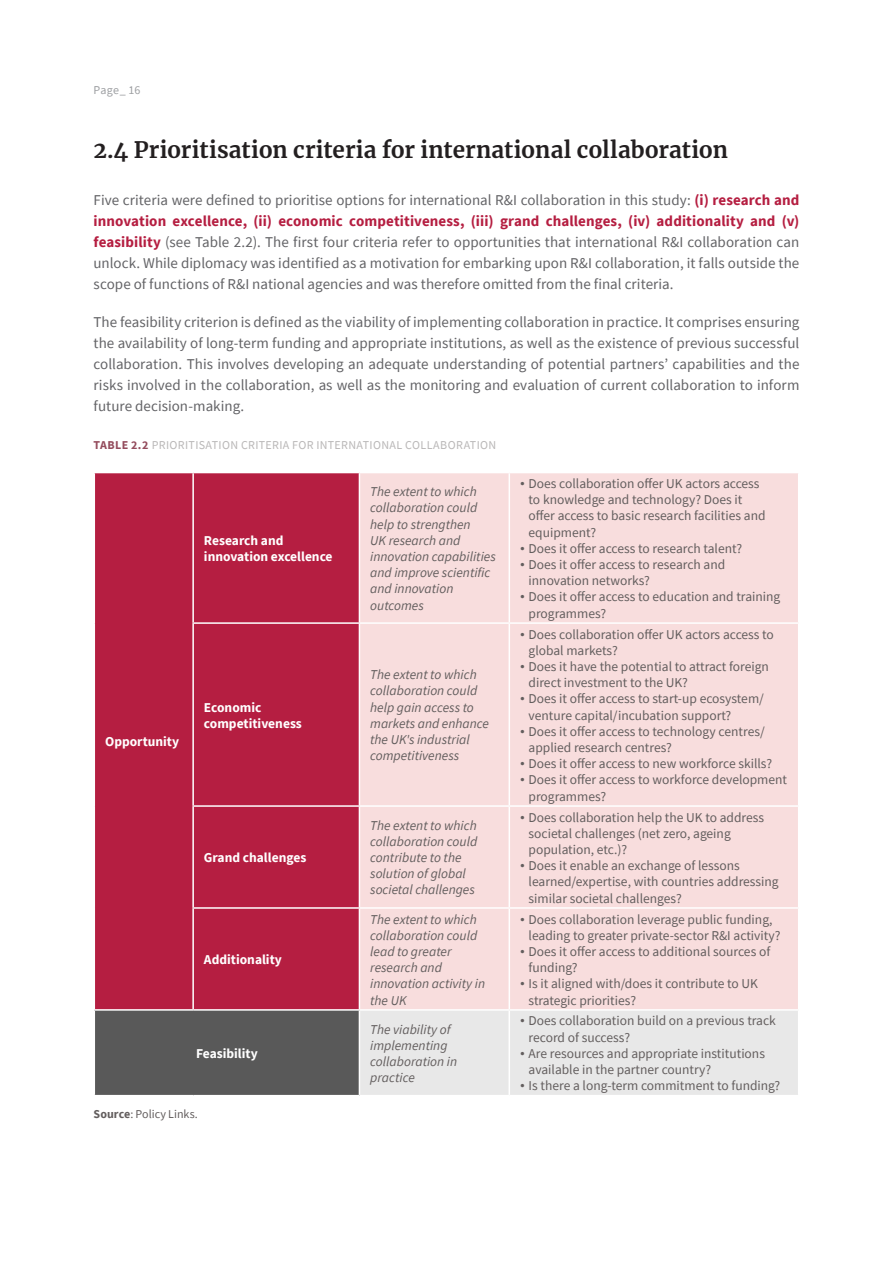
<style>
.page{position:relative;width:893px;height:1263px;background:#fff}
.page>*{position:absolute;margin:0;border:0;box-sizing:border-box;transform-origin:0 0}
.Standfirst{font:700 22.5px "Merriweather";color:#231f20}
.Standfirst-2{font:15px/21px "Source Sans Pro";color:#636366;text-align:justify}
.t1{font:13.5px/16.2px "Source Sans Pro";color:#635e5e}
.t2{font:italic 13.5px/16.2px "Source Sans Pro";color:#635e5e}
.t3{font:700 13.5px/16.2px "Source Sans Pro";color:#fff}
.Emphasis{font:12px "Source Sans Pro";letter-spacing:.03em;color:#b9b7b7}
.t4{font:12px "Source Sans Pro";color:#635e5e}
.t5{font:12px "Source Sans Pro";letter-spacing:.02em;color:#9d9fa2}
.s1{font-weight:700;color:#b51e41}
.s2{font-weight:700;color:#944c5d}
.s3{font-weight:700}
.s4{font-family:"Times New Roman"}
</style>
<div class="page">
<div style="left:95px;top:473px;width:264px;height:536px;background:#b51e41"></div>
<div style="left:360px;top:473px;width:438px;height:536px;background:#f8dddd"></div>
<div style="left:94px;top:1010px;width:265px;height:86px;background:#595959"></div>
<div style="left:360px;top:1011px;width:438px;height:84px;background:#e8e8e8"></div>
<hr style="left:192px;top:622px;width:167px;height:2px;background:#fff">
<hr style="left:359px;top:622px;width:150px;height:2px;background:#fff">
<hr style="left:509px;top:622px;width:290px;height:2px;background:#fff">
<hr style="left:192px;top:805px;width:167px;height:2px;background:#fff">
<hr style="left:359px;top:805px;width:150px;height:2px;background:#fff">
<hr style="left:509px;top:805px;width:290px;height:2px;background:#fff">
<hr style="left:192px;top:907px;width:167px;height:2px;background:#fff">
<hr style="left:359px;top:907px;width:150px;height:2px;background:#fff">
<hr style="left:509px;top:907px;width:290px;height:2px;background:#fff">
<hr style="left:94px;top:1009px;width:99px;height:2px;background:#fff">
<hr style="left:193px;top:1009px;width:166px;height:2px;background:#fff">
<hr style="left:94px;top:1095px;width:99px;height:1px;background:#fff">
<hr style="left:193px;top:1095px;width:166px;height:1px;background:#fff">
<hr style="left:94px;top:1011px;width:1px;height:84px;background:#fff">
<hr style="left:192px;top:473px;width:2px;height:149px;background:#fff">
<hr style="left:509px;top:473px;width:1px;height:149px;background:#fff">
<hr style="left:192px;top:624px;width:2px;height:181px;background:#fff">
<hr style="left:509px;top:624px;width:1px;height:181px;background:#fff">
<hr style="left:192px;top:807px;width:2px;height:100px;background:#fff">
<hr style="left:509px;top:807px;width:1px;height:100px;background:#fff">
<hr style="left:192px;top:909px;width:2px;height:100px;background:#fff">
<hr style="left:509px;top:909px;width:1px;height:100px;background:#fff">
<hr style="left:509px;top:1011px;width:1px;height:84px;background:#fff">
<p class="t5" style="left:94px;top:82px;width:48px">Page_ 16</p>
<p class="Standfirst" style="left:94px;top:134px;width:636px">2.4 Prioritisation criteria for international collaboration</p>
<p class="Standfirst-2" style="left:94px;top:189px;width:707px">Five criteria were defined to prioritise options for international R&amp;I collaboration in this study: <span class="s1">(i) research and innovation excellence, (ii) economic competitiveness, (iii) grand challenges, (iv) additionality and (v) feasibility</span> (see Table 2.2). The first four criteria refer to opportunities that international R&amp;I collaboration can unlock. While diplomacy was identified as a motivation for embarking upon R&amp;I collaboration, it falls outside the scope of functions of R&amp;I national agencies and was therefore omitted from the final criteria.</p>
<p class="Standfirst-2" style="left:94px;top:311px;width:707px">The feasibility criterion is defined as the viability of implementing collaboration in practice. It comprises ensuring the availability of long-term funding and appropriate institutions, as well as the existence of previous successful collaboration. This involves developing an adequate understanding of potential partners’ capabilities and the risks involved in the collaboration, as well as the monitoring and evaluation of current collaboration to inform future decision-making.</p>
<p class="Emphasis" style="left:94px;top:437px;width:404px"><span class="s2">TABLE 2.2</span> PRIORITISATION CRITERIA FOR INTERNATIONAL COLLABORATION</p>
<p class="t3" style="left:204px;top:532px;width:130px">Research and innovation excellence</p>
<p class="t3" style="left:105px;top:733px;width:76px">Opportunity</p>
<p class="t3" style="left:204px;top:699px;width:99px">Economic competitiveness</p>
<p class="t3" style="left:204px;top:849px;width:104px">Grand challenges</p>
<p class="t3" style="left:204px;top:951px;width:79px">Additionality</p>
<p class="t3" style="left:196px;top:1045px;width:63px">Feasibility</p>
<p class="t4" style="left:94px;top:1106px;width:106px"><span class="s3">Source</span>: Policy Links.</p>
<p class="t2" style="left:370px;top:483px;width:127px">The extent to which collaboration could help to strengthen<br>UK research and innovation capabilities and improve scientific and innovation outcomes</p>
<p class="t1" style="left:529px;top:475px;width:238px;text-indent:-9px"><span class="s4">•</span> Does collaboration offer UK actors access to knowledge and technology? Does it offer access to basic research facilities and equipment?</p>
<p class="t1" style="left:520px;top:540px;width:223px"><span class="s4">•</span> Does it offer access to research talent?</p>
<p class="t1" style="left:529px;top:556px;width:198px;text-indent:-9px"><span class="s4">•</span> Does it offer access to research and innovation networks?</p>
<p class="t1" style="left:529px;top:589px;width:253px;text-indent:-9px"><span class="s4">•</span> Does it offer access to education and training programmes?</p>
<p class="t2" style="left:370px;top:666px;width:120px">The extent to which collaboration could help gain access to markets and enhance the UK's industrial competitiveness</p>
<p class="t1" style="left:529px;top:626px;width:247px;text-indent:-9px"><span class="s4">•</span> Does collaboration offer UK actors access to global markets?</p>
<p class="t1" style="left:529px;top:658px;width:242px;text-indent:-9px"><span class="s4">•</span> Does it have the potential to attract foreign direct investment to the UK?</p>
<p class="t1" style="left:529px;top:691px;width:237px;text-indent:-9px"><span class="s4">•</span> Does it offer access to start-up ecosystem/ venture capital/incubation support?</p>
<p class="t1" style="left:529px;top:723px;width:238px;text-indent:-9px"><span class="s4">•</span> Does it offer access to technology centres/ applied research centres?</p>
<p class="t1" style="left:520px;top:755px;width:254px"><span class="s4">•</span> Does it offer access to new workforce skills?</p>
<p class="t1" style="left:529px;top:772px;width:260px;text-indent:-9px"><span class="s4">•</span> Does it offer access to workforce development programmes?</p>
<p class="t2" style="left:370px;top:817px;width:109px">The extent to which collaboration could contribute to the solution of global societal challenges</p>
<p class="t1" style="left:529px;top:809px;width:237px;text-indent:-9px"><span class="s4">•</span> Does collaboration help the UK to address societal challenges (net zero, ageing population, etc.)?</p>
<p class="t1" style="left:529px;top:857px;width:252px;text-indent:-9px"><span class="s4">•</span> Does it enable an exchange of lessons learned/expertise, with countries addressing similar societal challenges?</p>
<p class="t2" style="left:370px;top:911px;width:116px">The extent to which collaboration could lead to greater research and innovation activity in the UK</p>
<p class="t1" style="left:529px;top:911px;width:253px;text-indent:-9px"><span class="s4">•</span> Does collaboration leverage public funding, leading to greater private-sector R&amp;I activity?</p>
<p class="t1" style="left:529px;top:943px;width:243px;text-indent:-9px"><span class="s4">•</span> Does it offer access to additional sources of funding?</p>
<p class="t1" style="left:529px;top:976px;width:231px;text-indent:-9px"><span class="s4">•</span> Is it aligned with/does it contribute to UK strategic priorities?</p>
<p class="t2" style="left:370px;top:1021px;width:88px">The viability of implementing collaboration in practice</p>
<p class="t1" style="left:529px;top:1013px;width:249px;text-indent:-9px"><span class="s4">•</span> Does collaboration build on a previous track record of success?</p>
<p class="t1" style="left:529px;top:1045px;width:238px;text-indent:-9px"><span class="s4">•</span> Are resources and appropriate institutions available in the partner country?</p>
<p class="t1" style="left:520px;top:1077px;width:262px"><span class="s4">•</span> Is there a long-term commitment to funding?</p>
</div>
